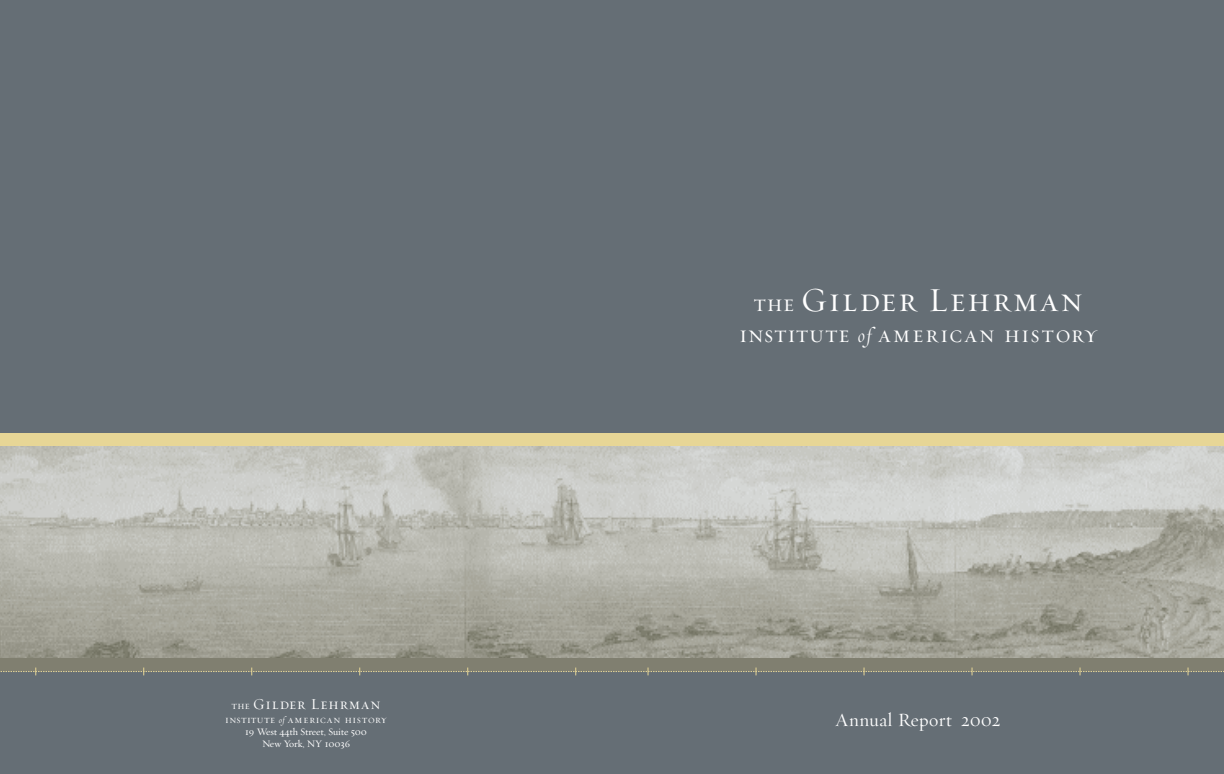
<style>
.page{position:relative;width:1224px;height:774px;background:#656e75}
.page>*{position:absolute;margin:0;border:0;box-sizing:border-box;transform-origin:0 0}
.t1{font:34.2px "Requiem Display HTF Small Caps";letter-spacing:.06em;color:#fff}
.t2{font:23.9px "Requiem Display HTF Small Caps";letter-spacing:.04em;color:#fff}
.t3{font:19px "Requiem Display HTF Roman";letter-spacing:.025em;color:#fff}
.t4{font:15.4px "Requiem Display HTF Small Caps";letter-spacing:.06em;color:#fff}
.t5{font:10.8px "Requiem Display HTF Small Caps";letter-spacing:.04em;color:#fff}
.t6{font:10px/11.5px "Requiem Text HTF Roman";letter-spacing:-.015em;color:#fff;text-align:center}
.s1{font-size:10.8px}
.s2{font-family:"Requiem Fine HTF Italic";font-size:9.3px}
.s3{font-size:23.9px}
.s4{font-family:"Requiem Fine HTF Italic";font-size:20.7px}
</style>
<div class="page">
<div style="left:0;top:657px;width:1224px;height:14px;background:#807f70"></div>
<div style="left:0;top:433px;width:1224px;height:14px;background:#e7d696"></div>
<img style="left:0;top:447px;width:1224px;height:210px">
<svg style="left:0;top:668px;width:1224px;height:7px"></svg>
<h3 class="t4" style="left:232px;top:695px;width:150px"><span class="s1">the</span> Gilder Lehrman</h3>
<p class="t5" style="left:225px;top:712px;width:163px">institute <span class="s2">of</span> american history</p>
<p class="t6" style="left:245px;top:728px;width:123px">19 West 44th Street, Suite 500<br>New York, NY 10036</p>
<h1 class="t1" style="left:753px;top:280px;width:331px"><span class="s3">the</span> Gilder Lehrman</h1>
<h2 class="t2" style="left:739px;top:320px;width:360px">institute <span class="s4">of</span> american history</h2>
<h3 class="t3" style="left:835px;top:712px;width:167px">Annual Report 2002</h3>
</div>
